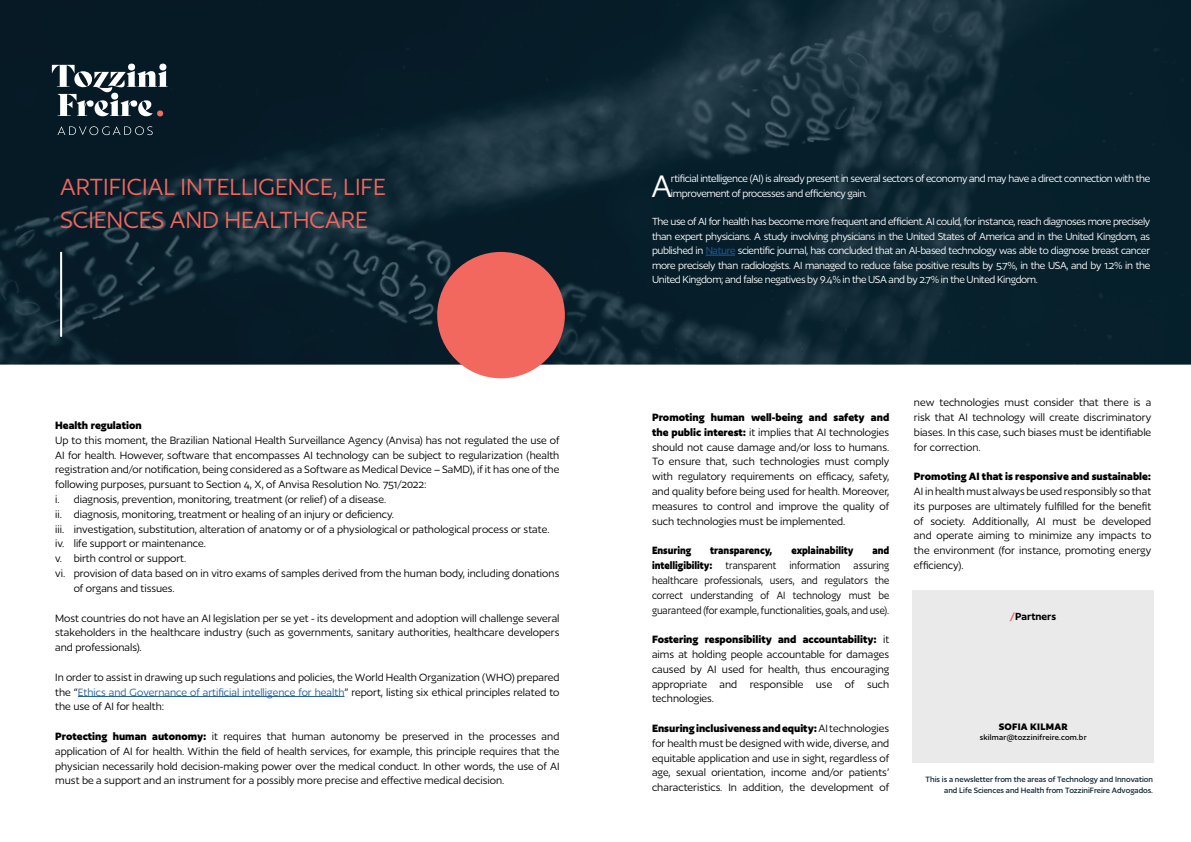
<style>
.page{position:relative;width:1191px;height:842px;background:#fff}
.page>*{position:absolute;margin:0;border:0;box-sizing:border-box;transform-origin:0 0}
.t1{font:36.2px "Author";color:#fff}
.t2{font:27.3px/32.7px "Author";color:#f2665e}
.t3{font:12.3px/14.8px "Author";color:#000;text-align:justify}
.t4{font:12.3px/14.8px "Author";color:#000;text-align:justify;scale:.91 1}
.t5{font:700 12.3px "Author";color:#000}
.t6{font:700 12.3px "Author";color:#000;scale:.91 1}
.t7{font:12px/14.4px "Author";letter-spacing:-.03em;color:#fff}
.t8{font:600 12px "Author";color:#000}
.t9{font:700 11px "Author";letter-spacing:.02em;color:#000}
.t10{font:500 9px/10.8px "Author";color:#0a2430;text-align:right}
.t11{font:500 9px "Author";letter-spacing:.02em;color:#000}
.s1{color:#215e9e}
.s2{font-weight:700}
.s3{font-weight:700;color:#f2685f}
</style>
<div class="page">
<img style="left:0;top:0;width:1191px;height:364px">
<svg style="left:57px;top:126px;width:96px;height:9px"></svg>
<svg style="left:52px;top:64px;width:116px;height:52px"></svg>
<hr style="left:78px;top:696px;width:266px;height:1px;background:#215e9e">
<div style="left:437px;top:252px;width:128px;height:126px;background:#f2685f;border-radius:50%"></div>
<hr style="left:60px;top:252px;width:2px;height:85px;background:#fff">
<div style="left:912px;top:590px;width:241px;height:173px;background:#eaeaea"></div>
<hr style="left:705px;top:255px;width:30px;height:1px;background:#215e9e">
<h2 class="t2" style="left:60px;top:170px;width:327px">ARTIFICIAL INTELLIGENCE, LIFE<br>SCIENCES AND HEALTHCARE</h2>
<p class="t5" style="left:55px;top:419px;width:88px">Health regulation</p>
<p class="t3" style="left:55px;top:433px;width:506px">Up to this moment, the Brazilian National Health Surveillance Agency (Anvisa) has not regulated the use of</p>
<p class="t3" style="left:55px;top:447px;width:506px">AI for health. However, software that encompasses AI technology can be subject to regularization (health</p>
<p class="t3" style="left:55px;top:462px;width:506px">registration and/or notification, being considered as a Software as Medical Device – SaMD), if it has one of the</p>
<p class="t3" style="left:55px;top:477px;width:373px">following purposes, pursuant to Section 4, X, of Anvisa Resolution No. 751/2022:</p>
<p class="t3" style="left:55px;top:492px;width:332px">i. diagnosis, prevention, monitoring, treatment (or relief) of a disease.</p>
<p class="t3" style="left:55px;top:507px;width:340px">ii. diagnosis, monitoring, treatment or healing of an injury or deficiency.</p>
<p class="t3" style="left:55px;top:521px;width:496px">iii. investigation, substitution, alteration of anatomy or of a physiological or pathological process or state.</p>
<p class="t3" style="left:55px;top:536px;width:152px">iv. life support or maintenance.</p>
<p class="t3" style="left:55px;top:551px;width:133px">v. birth control or support.</p>
<p class="t3" style="left:55px;top:566px;width:506px">vi. provision of data based on in vitro exams of samples derived from the human body, including donations</p>
<p class="t3" style="left:74px;top:581px;width:102px">of organs and tissues.</p>
<p class="t3" style="left:55px;top:610px;width:506px">Most countries do not have an AI legislation per se yet - its development and adoption will challenge several stakeholders in the healthcare industry (such as governments, sanitary authorities, healthcare developers and professionals).</p>
<p class="t3" style="left:55px;top:669px;width:506px">In order to assist in drawing up such regulations and policies, the World Health Organization (WHO) prepared the “<span class="s1">Ethics and Governance of artificial intelligence for health</span>” report, listing six ethical principles related to the use of AI for health:</p>
<p class="t3" style="left:55px;top:729px;width:506px"><span class="s2">Protecting human autonomy:</span> it requires that human autonomy be preserved in the processes and application of AI for health. Within the field of health services, for example, this principle requires that the physician necessarily hold decision-making power over the medical conduct. In other words, the use of AI must be a support and an instrument for a possibly more precise and effective medical decision.</p>
<h1 class="t1" style="left:651px;top:167px;width:22px">A</h1>
<p class="t7" style="left:671px;top:171px;width:481px">rtificial intelligence (AI) is already present in several sectors of economy and may have a direct connection with the improvement of processes and efficiency gain.</p>
<p class="t7" style="left:652px;top:214px;width:500px;text-align:justify">The use of AI for health has become more frequent and efficient. AI could, for instance, reach diagnoses more precisely than expert physicians. A study involving physicians in the United States of America and in the United Kingdom, as published in <span class="s1">Nature</span> scientific journal, has concluded that an AI-based technology was able to diagnose breast cancer more precisely than radiologists. AI managed to reduce false positive results by 5.7%, in the USA, and by 1.2% in the United Kingdom; and false negatives by 9.4% in the USA and by 2.7% in the United Kingdom.</p>
<p class="t3" style="left:652px;top:410px;width:239px"><span class="s2">Promoting human well-being and safety and the public interest:</span> it implies that AI technologies should not cause damage and/or loss to humans.<br>To ensure that, such technologies must comply with regulatory requirements on efficacy, safety, and quality before being used for health. Moreover, measures to control and improve the quality of such technologies must be implemented.</p>
<p class="t6" style="left:652px;top:544px;width:45px">Ensuring</p>
<p class="t6" style="left:710px;top:544px;width:70px">transparency,</p>
<p class="t6" style="left:791px;top:544px;width:70px">explainability</p>
<p class="t4" style="left:652px;top:543px;width:262px;text-indent:220px"><span class="s2">and intelligibility:</span> transparent information assuring healthcare professionals, users, and regulators the correct understanding of AI technology must be guaranteed (for example, functionalities, goals, and use).</p>
<p class="t3" style="left:652px;top:632px;width:239px"><span class="s2">Fostering responsibility and accountability:</span> it aims at holding people accountable for damages caused by AI used for health, thus encouraging appropriate and responsible use of such technologies.</p>
<p class="t3" style="left:652px;top:721px;width:239px"><span class="s2">Ensuring inclusiveness and equity:</span> AI technologies for health must be designed with wide, diverse, and equitable application and use in sight, regardless of age, sexual orientation, income and/or patients’ characteristics. In addition, the development of</p>
<p class="t3" style="left:914px;top:395px;width:239px">new technologies must consider that there is a risk that AI technology will create discriminatory biases. In this case, such biases must be identifiable for correction.</p>
<p class="t5" style="left:914px;top:470px;width:239px">Promoting AI that is responsive and sustainable:</p>
<p class="t3" style="left:914px;top:484px;width:239px">AI in health must always be used responsibly so that its purposes are ultimately fulfilled for the benefit of society. Additionally, AI must be developed and operate aiming to minimize any impacts to the environment (for instance, promoting energy efficiency).</p>
<p class="t8" style="left:1010px;top:610px;width:47px"><span class="s3">/</span>Partners</p>
<p class="t9" style="left:998px;top:721px;width:70px">SOFIA KILMAR</p>
<p class="t11" style="left:979px;top:733px;width:108px">skilmar@tozzinifreire.com.br</p>
<p class="t10" style="left:925px;top:774px;width:229px">This is a newsletter from the areas of Technology and Innovation and Life Sciences and Health from TozziniFreire Advogados.</p>
</div>
